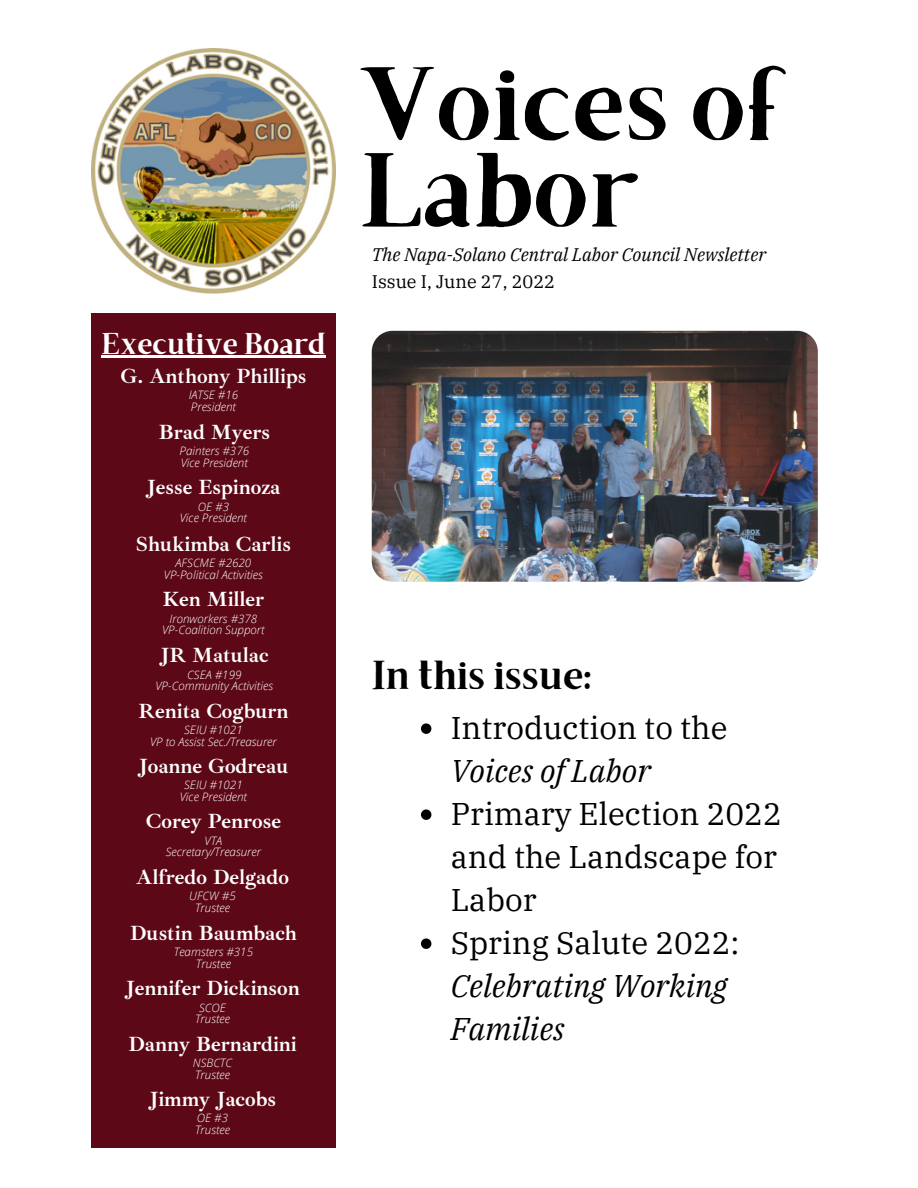
<style>
.page{position:relative;width:918px;height:1188px;background:#fff}
.page>*{position:absolute;margin:0;border:0;box-sizing:border-box;transform-origin:0 0}
.t1{font:104.85px/86.7px "Brixton TC";color:#000}
.t2{font:40.5px "Brixton TC";color:#000}
.t3{font:31.2px/43px "IBM Plex Serif";color:#000}
.t4{font:italic 31.2px/43px "IBM Plex Serif";color:#000}
.t5{font:30.15px "Brixton TC";color:#fff}
.t6{font:700 21.15px "Ibarra Real Nova";color:#fff}
.t7{font:italic 18.15px "IBM Plex Serif";color:#000}
.t8{font:18.15px "IBM Plex Serif";color:#000}
.t9{font:italic 300 11.7px/11.7px "Open Sans";color:#fff;text-align:center}
</style>
<div class="page">
<img style="left:92px;top:48px;width:244px;height:245px">
<div style="left:91px;top:313px;width:245px;height:834px;background:#5c0817"></div>
<img style="left:372px;top:331px;width:446px;height:251px;border-radius:21px">
<svg style="left:421px;top:723px;width:10px;height:11px"></svg>
<svg style="left:421px;top:809px;width:10px;height:11px"></svg>
<svg style="left:421px;top:938px;width:10px;height:11px"></svg>
<hr style="left:101px;top:356px;width:225px;height:2px;background:#fff">
<h3 class="t5" style="left:101px;top:332px;width:226px">Executive Board</h3>
<h3 class="t6" style="left:121px;top:363px;width:187px">G. Anthony Phillips</h3>
<p class="t9" style="left:189px;top:389px;width:51px;text-align:left">IATSE #16<br>President</p>
<h3 class="t6" style="left:159px;top:419px;width:113px">Brad Myers</h3>
<p class="t9" style="left:180px;top:445px;width:71px;text-align:left">Painters #376<br>Vice President</p>
<h3 class="t6" style="left:146px;top:474px;width:136px">Jesse Espinoza</h3>
<p class="t9" style="left:180px;top:500px;width:69px">OE #3<br>Vice President</p>
<h3 class="t6" style="left:136px;top:531px;width:157px">Shukimba Carlis</h3>
<p class="t9" style="left:164px;top:557px;width:100px">AFSCME #2620<br>VP-Political Activities</p>
<h3 class="t6" style="left:163px;top:586px;width:103px">Ken Miller</h3>
<p class="t9" style="left:162px;top:612px;width:104px">Ironworkers #378<br>VP-Coalition Support</p>
<h3 class="t6" style="left:160px;top:642px;width:110px">JR Matulac</h3>
<p class="t9" style="left:156px;top:668px;width:119px">CSEA #199<br>VP-Community Activities</p>
<h3 class="t6" style="left:138px;top:698px;width:152px">Renita Cogburn</h3>
<p class="t9" style="left:150px;top:724px;width:128px">SEIU #1021<br>VP to Assist Sec./Treasurer</p>
<h3 class="t6" style="left:138px;top:753px;width:152px">Joanne Godreau</h3>
<p class="t9" style="left:180px;top:779px;width:69px">SEIU #1021<br>Vice President</p>
<h3 class="t6" style="left:146px;top:808px;width:137px">Corey Penrose</h3>
<p class="t9" style="left:166px;top:834px;width:97px">VTA<br>Secretary/Treasurer</p>
<h3 class="t6" style="left:136px;top:864px;width:154px">Alfredo Delgado</h3>
<p class="t9" style="left:189px;top:890px;width:48px">UFCW #5<br>Trustee</p>
<h3 class="t6" style="left:130px;top:920px;width:168px">Dustin Baumbach</h3>
<p class="t9" style="left:174px;top:946px;width:81px">Teamsters #315<br>Trustee</p>
<h3 class="t6" style="left:125px;top:975px;width:176px">Jennifer Dickinson</h3>
<p class="t9" style="left:195px;top:1001px;width:37px">SCOE<br>Trustee</p>
<h3 class="t6" style="left:128px;top:1031px;width:170px">Danny Bernardini</h3>
<p class="t9" style="left:193px;top:1057px;width:41px;text-align:left">NSBCTC<br>Trustee</p>
<h3 class="t6" style="left:149px;top:1086px;width:129px">Jimmy Jacobs</h3>
<p class="t9" style="left:195px;top:1112px;width:37px;text-align:left">OE #3<br>Trustee</p>
<h1 class="t1" style="left:359px;top:73px;width:429px">Voices of<br>Labor</h1>
<h3 class="t7" style="left:372px;top:243px;width:396px">The Napa-Solano Central Labor Council Newsletter</h3>
<h3 class="t8" style="left:372px;top:269px;width:185px">Issue I, June 27, 2022</h3>
<h2 class="t2" style="left:372px;top:660px;width:221px">In this issue:</h2>
<h3 class="t3" style="left:451px;top:706px;width:278px">Introduction to the</h3>
<h3 class="t4" style="left:451px;top:749px;width:202px">Voices of Labor</h3>
<h3 class="t3" style="left:451px;top:792px;width:333px">Primary Election 2022 and the Landscape for<br>Labor<br>Spring Salute 2022:</h3>
<h3 class="t4" style="left:451px;top:964px;width:279px">Celebrating Working<br>Families</h3>
</div>
